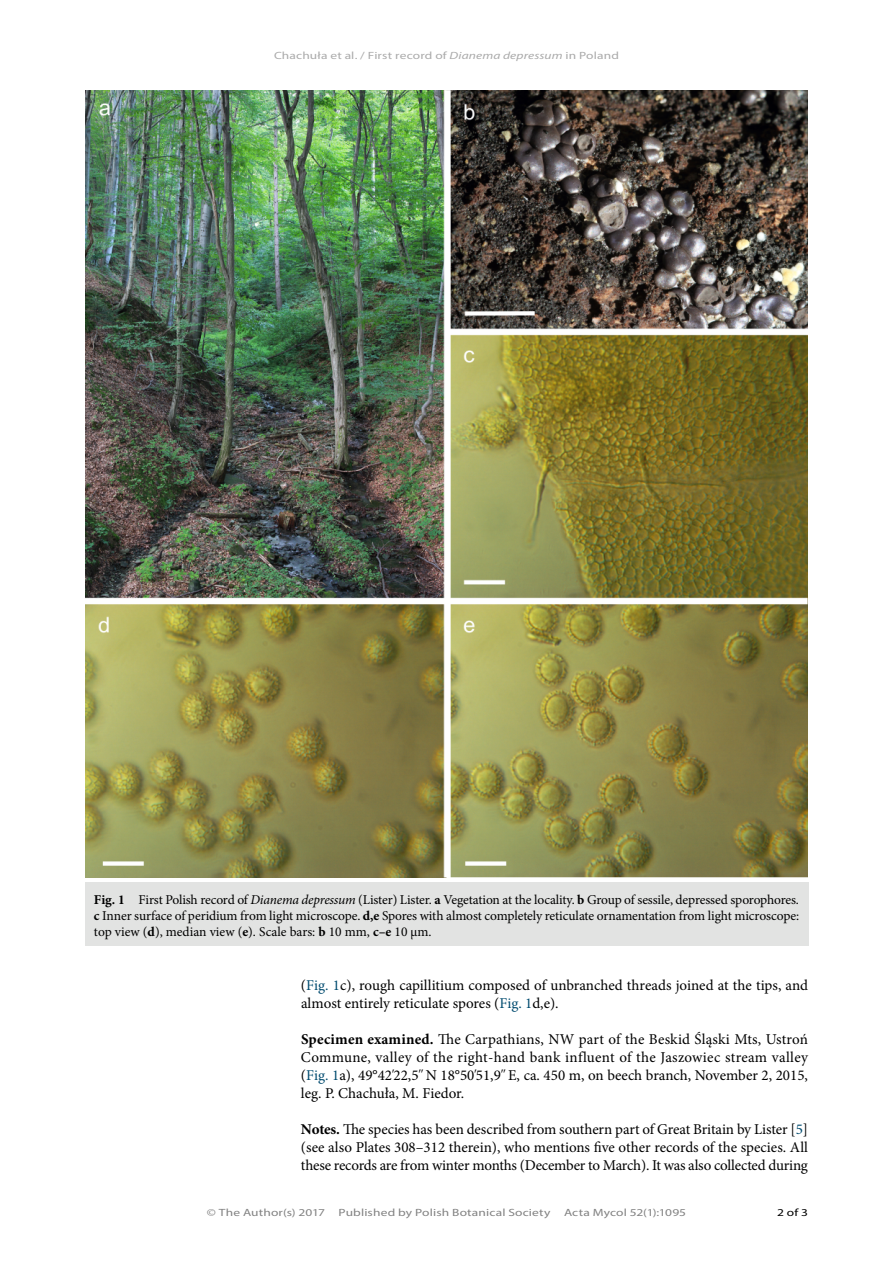
<style>
.page{position:relative;width:893px;height:1263px;background:#fff}
.page>*{position:absolute;margin:0;border:0;box-sizing:border-box;transform-origin:0 0}
.Body_text___top_marg{font:15px/18px "Minion Pro";letter-spacing:-.01em;color:#000;text-align:justify}
.Body_text{font:15px/18px "Minion Pro";color:#000}
.t1{font:13.5px/16.2px "Minion Pro";color:#000;text-align:justify}
.t2{font:10.5px "Myriad Pro Regular 3";letter-spacing:.01em;color:#828282;scale:1.28 1}
.t3{font:10.5px "Myriad Pro Regular 3";letter-spacing:.01em;color:#aaa;scale:1.28 1}
.Number{font:10.5px "Myriad Pro";color:#000;scale:1.28 1}
.s1{font-family:"Myriad Pro";font-style:italic}
.s2{font-weight:700}
.s3{font-style:italic}
.s4{color:#004b6f}
</style>
<div class="page">
<img style="left:85px;top:90px;width:723px;height:788px">
<div style="left:85px;top:882px;width:723px;height:63px;background:#e2e3e2"></div>
<p class="t3" style="left:274px;top:49px;width:271px">Chachuła et al. / First record of <span class="s1">Dianema depressum</span> in Poland</p>
<p class="t1" style="left:94px;top:891px;width:707px"><span class="s2">Fig. 1</span> First Polish record of <span class="s3">Dianema depressum</span> (Lister) Lister. <span class="s2">a</span> Vegetation at the locality. <span class="s2">b</span> Group of sessile, depressed sporophores. <span class="s2">c</span> Inner surface of peridium from light microscope. <span class="s2">d,e</span> Spores with almost completely reticulate ornamentation from light microscope: top view (<span class="s2">d</span>), median view (<span class="s2">e</span>). Scale bars: <span class="s2">b</span> 10 mm, <span class="s2">c–e</span> 10 µm.</p>
<p class="Body_text" style="left:301px;top:976px;width:509px">(<span class="s4">Fig. 1</span>c), rough capillitium composed of unbranched threads joined at the tips, and almost entirely reticulate spores (<span class="s4">Fig. 1</span>d,e).</p>
<p class="Body_text___top_marg" style="left:301px;top:1030px;width:508px"><span class="s2">Specimen examined.</span> The Carpathians, NW part of the Beskid Śląski Mts, Ustroń Commune, valley of the right-hand bank influent of the Jaszowiec stream valley (<span class="s4">Fig. 1</span>a), 49°42<span class="s3">'</span>22,5<span class="s3">"</span> N 18°50<span class="s3">'</span>51,9<span class="s3">"</span> E, ca. 450 m, on beech branch, November 2, 2015, leg. P. Chachuła, M. Fiedor.</p>
<p class="Body_text___top_marg" style="left:301px;top:1120px;width:509px"><span class="s2">Notes.</span> The species has been described from southern part of Great Britain by Lister [<span class="s4">5</span>] (see also Plates 308–312 therein), who mentions five other records of the species. All these records are from winter months (December to March). It was also collected during</p>
<p class="t2" style="left:207px;top:1205px;width:94px">© The Author(s) 2017</p>
<p class="t2" style="left:338px;top:1205px;width:167px">Published by Polish Botanical Society</p>
<p class="t2" style="left:564px;top:1205px;width:97px">Acta Mycol 52(1):1095</p>
<p class="Number" style="left:777px;top:1205px;width:26px">2 of 3</p>
</div>
